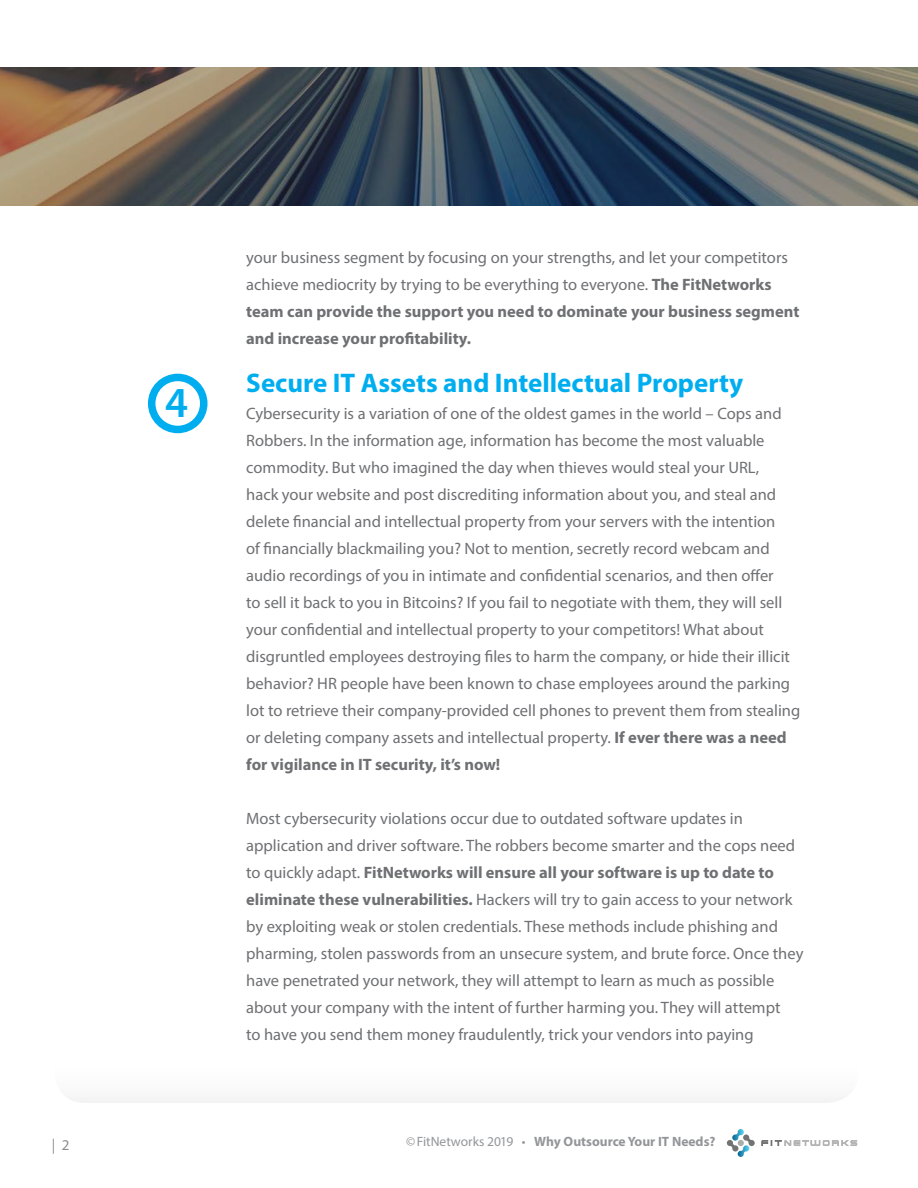
<style>
.page{position:relative;width:918px;height:1188px;background:#fff}
.page>*{position:absolute;margin:0;border:0;box-sizing:border-box;transform-origin:0 0}
.t1{font:600 43.05px "Myriad Pro";color:#00aeef}
.t2{font:700 27px "Myriad Pro";color:#00aeef}
.t3{font:16.5px/27px "Myriad Pro";color:#6f7073}
.t4{font:15px "Myriad Pro";color:#8b8d90}
.t5{font:700 13.5px "Myriad Pro";color:#939598}
.s1{font-weight:700}
.s2{font-weight:400}
</style>
<div class="page">
<svg style="left:762px;top:1140px;width:95px;height:6px"></svg>
<svg style="left:727px;top:1129px;width:28px;height:28px"></svg>
<div style="left:148px;top:374px;width:60px;height:59px;border:8px solid #00aeef;border-radius:50%"></div>
<svg style="left:0;top:67px;width:918px;height:138px;background:#51575b"></svg>
<p class="t1" style="left:165px;top:375px;width:25px">4</p>
<p class="t3" style="left:246px;top:244px;width:555px">your business segment by focusing on your strengths, and let your competitors achieve mediocrity by trying to be everything to everyone. <span class="s1">The FitNetworks team can provide the support you need to dominate your business segment and increase your profitability.</span></p>
<p class="t2" style="left:246px;top:365px;width:499px">Secure IT Assets and Intellectual Property</p>
<p class="t3" style="left:246px;top:400px;width:556px">Cybersecurity is a variation of one of the oldest games in the world – Cops and Robbers. In the information age, information has become the most valuable commodity. But who imagined the day when thieves would steal your URL,<br>hack your website and post discrediting information about you, and steal and delete financial and intellectual property from your servers with the intention<br>of financially blackmailing you? Not to mention, secretly record webcam and audio recordings of you in intimate and confidential scenarios, and then offer<br>to sell it back to you in Bitcoins? If you fail to negotiate with them, they will sell your confidential and intellectual property to your competitors! What about disgruntled employees destroying files to harm the company, or hide their illicit behavior? HR people have been known to chase employees around the parking lot to retrieve their company-provided cell phones to prevent them from stealing or deleting company assets and intellectual property. <span class="s1">If ever there was a need for vigilance in IT security, it’s now!</span></p>
<p class="t3" style="left:246px;top:805px;width:559px">Most cybersecurity violations occur due to outdated software updates in application and driver software. The robbers become smarter and the cops need to quickly adapt. <span class="s1">FitNetworks will ensure all your software is up to date to eliminate these vulnerabilities.</span> Hackers will try to gain access to your network by exploiting weak or stolen credentials. These methods include phishing and pharming, stolen passwords from an unsecure system, and brute force. Once they have penetrated your network, they will attempt to learn as much as possible about your company with the intent of further harming you. They will attempt<br>to have you send them money fraudulently, trick your vendors into paying</p>
<p class="t4" style="left:52px;top:1135px;width:19px">| 2</p>
<p class="t5" style="left:406px;top:1132px;width:311px"><span class="s2">© FitNetworks 2019 •</span> Why Outsource Your IT Needs?</p>
</div>
